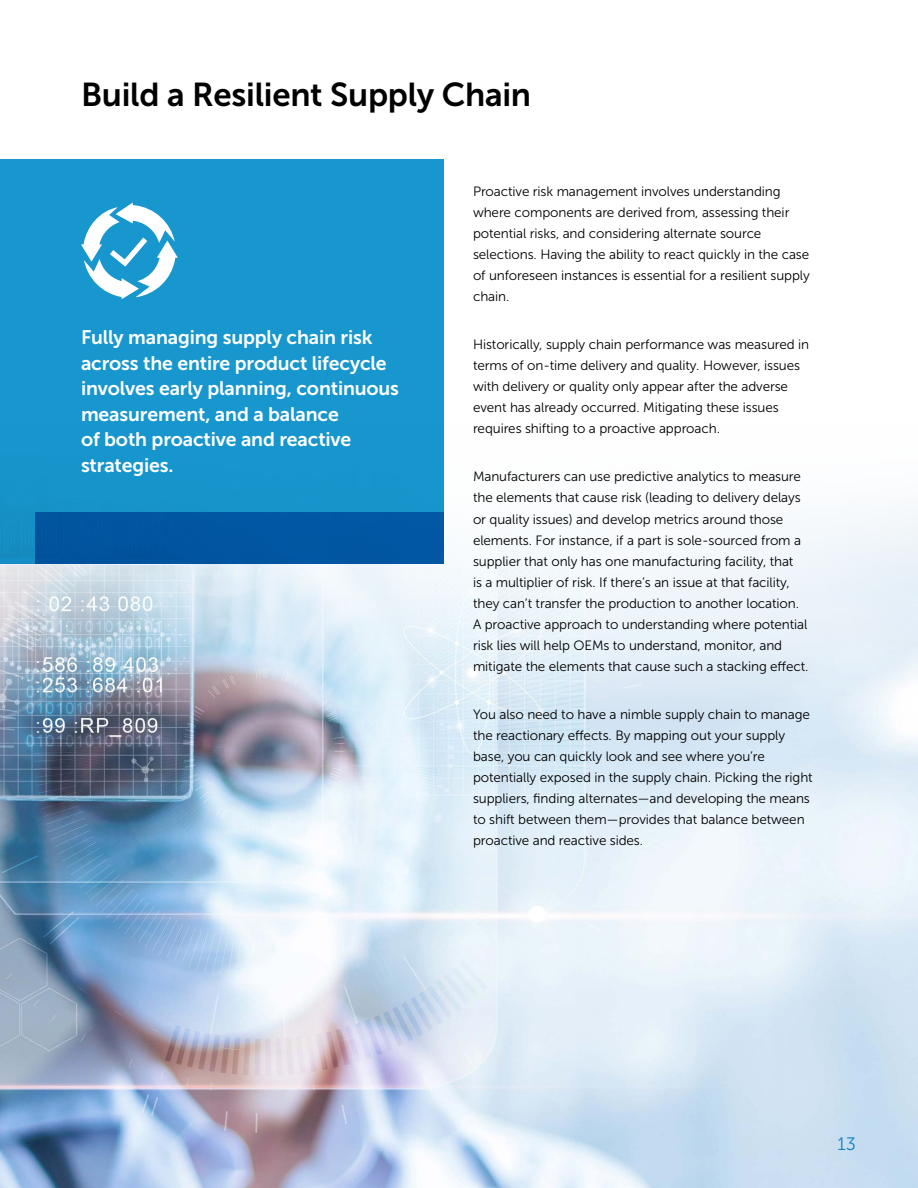
<style>
.page{position:relative;width:918px;height:1188px;background:#fff}
.page>*{position:absolute;margin:0;border:0;box-sizing:border-box;transform-origin:0 0}
.t1{font:33px "Museo Sans 700";letter-spacing:-.01em;color:#000}
.t2{font:19.5px/25.5px "Museo Sans 700";letter-spacing:-.01em;color:#fff}
.t3{font:18px "Museo Sans 300";color:#1797cd}
.t4{font:13.5px/21px "Museo Sans 300";letter-spacing:-.01em;color:#000}
</style>
<div class="page">
<img style="left:0;top:725px;width:918px;height:463px">
<hr style="left:255px;top:1113px;width:3px;height:20px;background:#f3f3f4">
<svg style="left:622px;top:814px;width:19px;height:5px"></svg>
<img style="left:0;top:719px;width:609px;height:412px">
<svg style="left:0;top:513px;width:918px;height:206px"></svg>
<div style="left:0;top:159px;width:444px;height:405px;background:#1797cd"></div>
<div style="left:36px;top:512px;width:408px;height:52px;background:#0156a2"></div>
<svg style="left:81px;top:203px;width:97px;height:96px"></svg>
<h1 class="t1" style="left:81px;top:76px;width:452px">Build a Resilient Supply Chain</h1>
<h2 class="t2" style="left:81px;top:325px;width:320px">Fully managing supply chain risk across the entire product lifecycle involves early planning, continuous measurement, and a balance<br>of both proactive and reactive strategies.</h2>
<p class="t4" style="left:473px;top:181px;width:338px">Proactive risk management involves understanding where components are derived from, assessing their potential risks, and considering alternate source selections. Having the ability to react quickly in the case of unforeseen instances is essential for a resilient supply chain.</p>
<p class="t4" style="left:473px;top:334px;width:338px">Historically, supply chain performance was measured in terms of on-time delivery and quality. However, issues with delivery or quality only appear after the adverse event has already occurred. Mitigating these issues requires shifting to a proactive approach.</p>
<p class="t4" style="left:473px;top:466px;width:337px">Manufacturers can use predictive analytics to measure the elements that cause risk (leading to delivery delays or quality issues) and develop metrics around those elements. For instance, if a part is sole-sourced from a supplier that only has one manufacturing facility, that<br>is a multiplier of risk. If there’s an issue at that facility, they can’t transfer the production to another location.<br>A proactive approach to understanding where potential risk lies will help OEMs to understand, monitor, and mitigate the elements that cause such a stacking effect.</p>
<p class="t4" style="left:473px;top:704px;width:341px">You also need to have a nimble supply chain to manage the reactionary effects. By mapping out your supply base, you can quickly look and see where you’re potentially exposed in the supply chain. Picking the right suppliers, finding alternates—and developing the means to shift between them—provides that balance between proactive and reactive sides.</p>
<h3 class="t3" style="left:837px;top:1134px;width:20px">13</h3>
</div>
